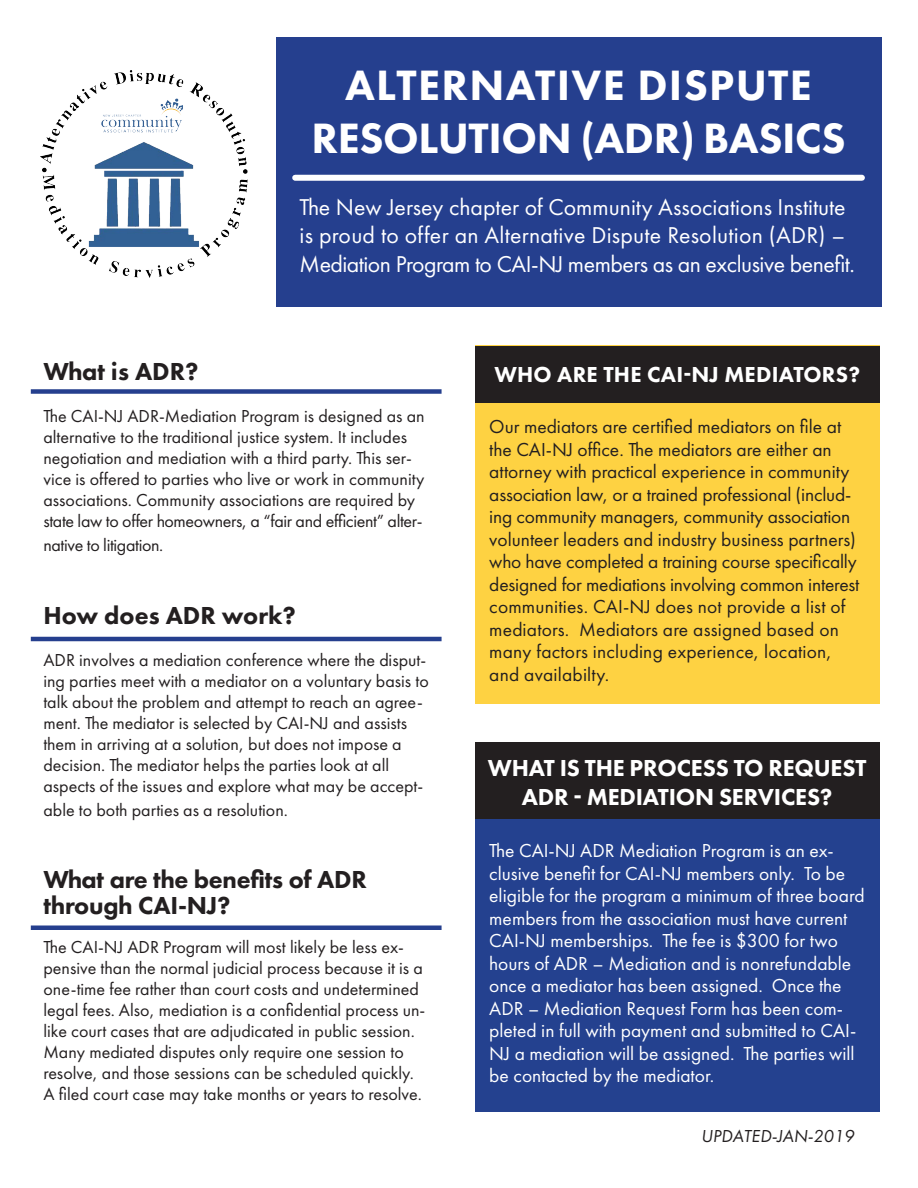
<style>
.page{position:relative;width:918px;height:1188px;background:#fff}
.page>*{position:absolute;margin:0;border:0;box-sizing:border-box;transform-origin:0 0}
.t1{font:800 44.1px "Futura PT";letter-spacing:-.01em;color:#fff}
.t2{font:800 44.1px "Futura PT";letter-spacing:.03em;color:#fff}
.t3{font:800 25.5px/25.2px "Futura PT";letter-spacing:-.01em;color:#231f20}
.t4{font:800 24px/28.8px "Futura PT";letter-spacing:-.01em;color:#fff;text-align:center}
.t5{font:23.7px "Futura PT";color:#fff}
.t6{font:23.7px "Futura PT";letter-spacing:-.02em;color:#fff}
.t7{font:800 22.5px "Futura PT";letter-spacing:.01em;color:#fff}
.t8{font:19.5px/22.5px "Futura PT";color:#231f20}
.t9{font:19.5px/22.5px "Futura PT";color:#fff}
.t10{font:18px/21px "Futura PT";color:#231f20}
.t11{font:18px "Futura PT";letter-spacing:-.02em;color:#231f20}
.t12{font:italic 18px "Futura PT";color:#231f20}
</style>
<div class="page">
<img style="left:41px;top:71px;width:207px;height:207px">
<div style="left:276px;top:37px;width:605px;height:270px;background:#253f8e"></div>
<div style="left:295px;top:175px;width:567px;height:6px;background:#fff"></div>
<div style="left:31px;top:389px;width:411px;height:5px;background:#253f8e"></div>
<hr style="left:31px;top:637px;width:411px;height:4px;background:#253f8e">
<hr style="left:31px;top:926px;width:411px;height:4px;background:#253f8e">
<div style="left:475px;top:346px;width:404px;height:358px;background:#fed242"></div>
<div style="left:475px;top:346px;width:404px;height:57px;background:#231f20"></div>
<div style="left:475px;top:768px;width:404px;height:344px;background:#24418f"></div>
<div style="left:475px;top:742px;width:404px;height:77px;background:#231f20"></div>
<p class="t2" style="left:345px;top:58px;width:468px">ALTERNATIVE DISPUTE</p>
<p class="t1" style="left:312px;top:111px;width:536px">RESOLUTION (ADR) BASICS</p>
<p class="t5" style="left:300px;top:193px;width:548px">The New Jersey chapter of Community Associations Institute</p>
<p class="t5" style="left:300px;top:221px;width:547px">is proud to offer an Alternative Dispute Resolution (ADR) –</p>
<p class="t6" style="left:300px;top:250px;width:557px">Mediation Program to CAI-NJ members as an exclusive benefit.</p>
<p class="t3" style="left:43px;top:358px;width:157px">What is ADR?</p>
<p class="t10" style="left:43px;top:406px;width:383px">The CAI-NJ ADR-Mediation Program is designed as an alternative to the traditional justice system. It includes negotiation and mediation with a third party. This ser&shy;vice is offered to parties who live or work in community associations. Community associations are required by state law to offer homeowners, a “fair and efficient” alter-</p>
<p class="t11" style="left:43px;top:534px;width:121px">native to litigation.</p>
<p class="t3" style="left:43px;top:603px;width:254px">How does ADR work?</p>
<p class="t10" style="left:43px;top:650px;width:387px">ADR involves a mediation conference where the disput&shy;ing parties meet with a mediator on a voluntary basis to talk about the problem and attempt to reach an agree&shy;ment. The mediator is selected by CAI-NJ and assists them in arriving at a solution, but does not impose a decision. The mediator helps the parties look at all aspects of the issues and explore what may be accept-</p>
<p class="t10" style="left:43px;top:800px;width:246px">able to both parties as a resolution.</p>
<p class="t3" style="left:43px;top:867px;width:325px">What are the benefits of ADR through CAI-NJ?</p>
<p class="t10" style="left:43px;top:936px;width:383px">The CAI-NJ ADR Program will most likely be less ex&shy;pensive than the normal judicial process because it is a one-time fee rather than court costs and undetermined legal fees. Also, mediation is a confidential process un&shy;like court cases that are adjudicated in public session.<br>Many mediated disputes only require one session to resolve, and those sessions can be scheduled quickly.<br>A filed court case may take months or years to resolve.</p>
<p class="t7" style="left:494px;top:360px;width:367px">WHO ARE THE CAI-NJ MEDIATORS?</p>
<p class="t8" style="left:489px;top:416px;width:372px">Our mediators are certified mediators on file at the CAI-NJ office. The mediators are either an attorney with practical experience in community association law, or a trained professional (includ&shy;ing community managers, community association volunteer leaders and industry business partners) who have completed a training course specifically designed for mediations involving common interest</p>
<p class="t8" style="left:489px;top:596px;width:358px">communities. CAI-NJ does not provide a list of mediators. Mediators are assigned based on many factors including experience, location,</p>
<p class="t8" style="left:489px;top:663px;width:122px">and availabilty.</p>
<p class="t4" style="left:488px;top:753px;width:380px">WHAT IS THE PROCESS TO REQUEST<br>ADR - MEDIATION SERVICES?</p>
<p class="t9" style="left:489px;top:839px;width:377px">The CAI-NJ ADR Mediation Program is an ex&shy;clusive benefit for CAI-NJ members only. To be eligible for the program a minimum of three board members from the association must have current CAI-NJ memberships. The fee is $300 for two hours of ADR – Mediation and is nonrefundable once a mediator has been assigned. Once the ADR – Mediation Request Form has been com&shy;pleted in full with payment and submitted to CAI-NJ a mediation will be assigned. The parties will be contacted by the mediator.</p>
<p class="t12" style="left:701px;top:1125px;width:155px">UPDATED -JAN -2019</p>
</div>
